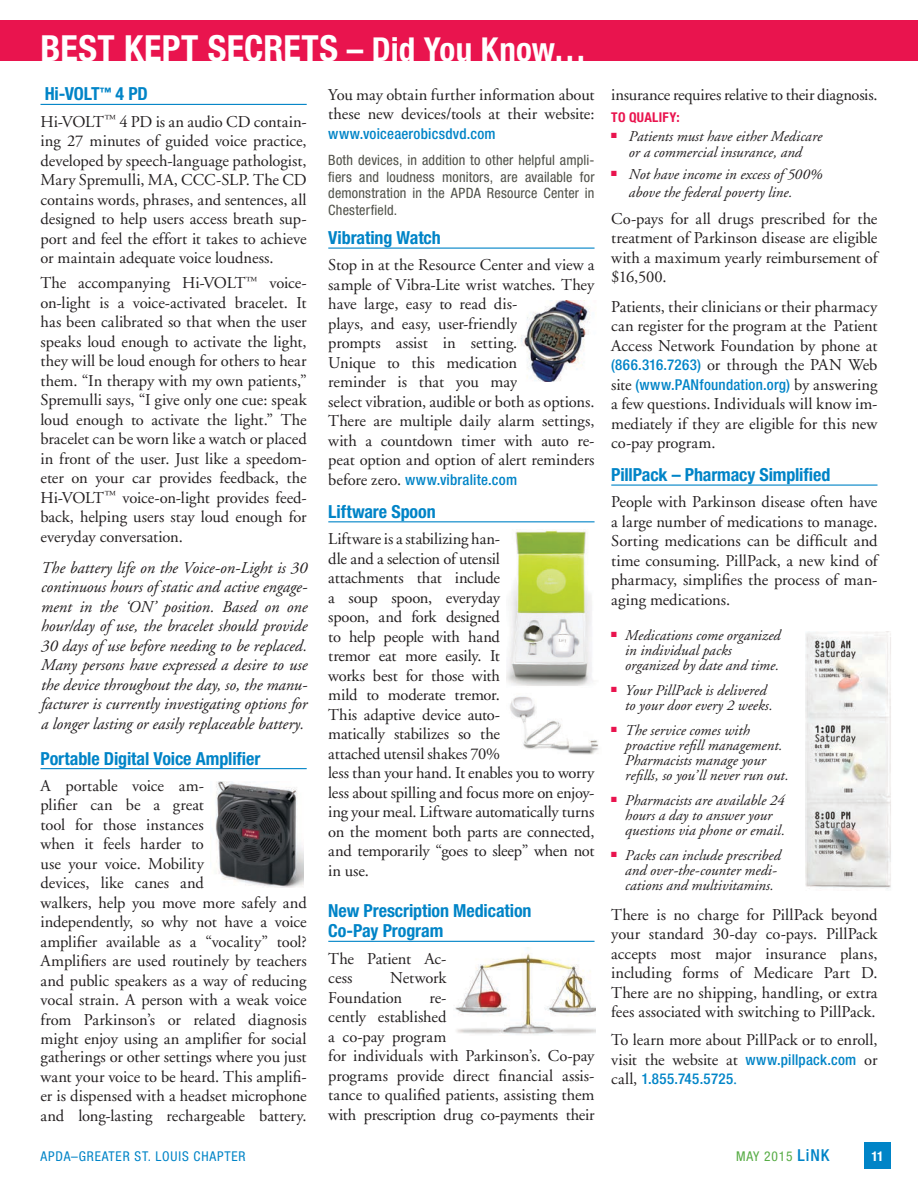
<style>
.page{position:relative;width:918px;height:1188px;background:#fff}
.page>*{position:absolute;margin:0;border:0;box-sizing:border-box;transform-origin:0 0}
.main_Title{font:700 condensed 36px "Helvetica Neue LT Std";letter-spacing:.01em;color:#fff}
.Secrets_Headers{font:700 condensed 18px "Helvetica Neue LT Std";letter-spacing:-.005em;color:#0084c7}
.Main_Body_Copy{font:16.5px/19.5px "Adobe Garamond";letter-spacing:-.005em;color:#231f20;text-align:justify}
.Main_Body_Copy-2{font:italic 16.5px/19.5px "Adobe Garamond";color:#231f20;text-align:justify}
.Main_Body_Copy-3{font:italic 15px/15px "Adobe Garamond";color:#231f20}
.Main_Body_Copy-4{font:500 condensed 15px "Helvetica Neue LT Std";letter-spacing:.015em;color:#0084c7}
.Main_Body_Copy-5{font:condensed 14.25px/16.5px "Helvetica Neue LT Std";letter-spacing:.015em;color:#4f5048;text-align:justify}
.t1{font:condensed 13.5px "Helvetica Neue LT Std";letter-spacing:.06em;color:#0084c7}
.t2{font:condensed 13.5px "Helvetica Neue LT Std";letter-spacing:.06em;color:#57ac45}
.Main_Body_Copy-6{font:700 condensed 13.5px "Helvetica Neue LT Std";letter-spacing:.02em;color:#e9144e}
.t3{font:700 condensed 13.5px "Helvetica Neue LT Std";color:#fff}
.s1{font-size:33px}
.s2{font-family:"Adobe Garamond";font-weight:400;font-stretch:normal;font-size:16.5px;color:#231f20}
.s3{font-family:"Helvetica Neue LT Std";font-weight:500;font-stretch:condensed;font-size:15px;color:#0084c7}
.s4{font-family:"Adobe Garamond";font-weight:400;font-stretch:normal;font-size:16.5px}
.s5{font-weight:500;font-size:16.5px;color:#0084c7}
</style>
<div class="page">
<div style="left:864px;top:1142px;width:27px;height:27px;background:#0084c7"></div>
<div style="left:0;top:21px;width:918px;height:40px;background:#e9144e"></div>
<hr style="left:40px;top:104px;width:267px;height:1px;background:#0084c7">
<hr style="left:40px;top:768px;width:267px;height:1px;background:#0084c7">
<img style="left:215px;top:782px;width:88px;height:106px">
<hr style="left:328px;top:248px;width:267px;height:1px;background:#0084c7">
<hr style="left:328px;top:521px;width:267px;height:1px;background:#0084c7">
<hr style="left:328px;top:941px;width:267px;height:1px;background:#0084c7">
<img style="left:507px;top:530px;width:92px;height:225px">
<img style="left:455px;top:947px;width:141px;height:88px">
<hr style="left:611px;top:485px;width:266px;height:1px;background:#0084c7">
<img style="left:806px;top:631px;width:85px;height:258px">
<img style="left:521px;top:301px;width:69px;height:81px">
<p class="main_Title" style="left:40px;top:27px;width:548px">BEST KEPT SECRETS <span class="s1">– Did You Know…</span></p>
<p class="Main_Body_Copy" style="left:328px;top:85px;width:268px">You may obtain further information about these new devices/tools at their website:</p>
<p class="Main_Body_Copy-4" style="left:328px;top:124px;width:169px">www.voiceaerobicsdvd.com</p>
<p class="Main_Body_Copy-5" style="left:328px;top:152px;width:268px">Both devices, in addition to other helpful ampli&shy;fiers and loudness monitors, are available for demonstration in the APDA Resource Center in Chesterfield.</p>
<p class="Secrets_Headers" style="left:328px;top:227px;width:114px">Vibrating Watch</p>
<p class="Main_Body_Copy" style="left:328px;top:256px;width:268px;text-align:left">Stop in at the Resource Center and view a sample of Vibra-Lite wrist watches. They have large, easy to read dis-<br>plays, and easy, user-friendly<br>prompts assist in setting.<br>Unique to this medication<br>reminder is that you may<br>select vibration, audible or both as options.<br>There are multiple daily alarm settings, with a countdown timer with auto re&shy;peat option and option of alert reminders</p>
<p class="Main_Body_Copy-4" style="left:328px;top:471px;width:190px"><span class="s2">before zero.</span> www.vibralite.com</p>
<p class="Secrets_Headers" style="left:328px;top:500px;width:109px">Liftware Spoon</p>
<p class="Main_Body_Copy" style="left:328px;top:529px;width:268px;text-align:left">Liftware is a stabilizing han-<br>dle and a selection of utensil<br>attachments that include<br>a soup spoon, everyday<br>spoon, and fork designed<br>to help people with hand<br>tremor eat more easily. It<br>works best for those with<br>mild to moderate tremor.<br>This adaptive device auto-<br>matically stabilizes so the<br>attached utensil shakes 70%<br>less than your hand. It enables you to worry less about spilling and focus more on enjoy&shy;ing your meal. Liftware automatically turns on the moment both parts are connected, and temporarily “goes to sleep” when not in use.</p>
<p class="Secrets_Headers" style="left:328px;top:900px;width:205px">New Prescription Medication</p>
<p class="Secrets_Headers" style="left:328px;top:920px;width:116px">Co-Pay Program</p>
<p class="Main_Body_Copy" style="left:328px;top:949px;width:120px">The Patient Ac&shy;cess</p>
<p class="Secrets_Headers" style="left:45px;top:83px;width:105px">Hi-VOLT<sup>™</sup> 4 PD</p>
<p class="Main_Body_Copy" style="left:40px;top:112px;width:268px">Hi-VOLT<sup>™</sup> 4 PD is an audio CD contain&shy;ing 27 minutes of guided voice practice, developed by speech-language pathologist, Mary Spremulli, MA, CCC-SLP. The CD contains words, phrases, and sentences, all designed to help users access breath sup&shy;port and feel the effort it takes to achieve or maintain adequate voice loudness.</p>
<p class="Main_Body_Copy" style="left:40px;top:274px;width:268px">The accompanying Hi-VOLT<sup>™</sup> voice&shy;on-light is a voice-activated bracelet. It has been calibrated so that when the user speaks loud enough to activate the light, they will be loud enough for others to hear them. “In therapy with my own patients,” Spremulli says, “I give only one cue: speak loud enough to activate the light.” The bracelet can be worn like a watch or placed in front of the user. Just like a speedom&shy;eter on your car provides feedback, the Hi-VOLT<sup>™</sup> voice-on-light provides feed&shy;back, helping users stay loud enough for everyday conversation.</p>
<p class="Main_Body_Copy-2" style="left:40px;top:558px;width:268px">The battery life on the Voice-on-Light is 30 continuous hours of static and active engage&shy;ment in the ‘ON’ position. Based on one hour/day of use, the bracelet should provide 30 days of use before needing to be replaced.<br>Many persons have expressed a desire to use the device throughout the day, so, the manu&shy;facturer is currently investigating options for a longer lasting or easily replaceable battery.</p>
<p class="Secrets_Headers" style="left:40px;top:747px;width:221px">Portable Digital Voice Amplifier</p>
<p class="Main_Body_Copy" style="left:40px;top:776px;width:268px;text-align:left">A portable voice am-<br>plifier can be a great<br>tool for those instances<br>when it feels harder to<br>use your voice. Mobility<br>devices, like canes and<br>walkers, help you move more safely and independently, so why not have a voice amplifier available as a “vocality” tool?<br>Amplifiers are used routinely by teachers and public speakers as a way of reducing vocal strain. A person with a weak voice from Parkinson’s or related diagnosis might enjoy using an amplifier for social</p>
<p class="Main_Body_Copy" style="left:40px;top:1048px;width:268px">gatherings or other settings where you just want your voice to be heard. This amplifi&shy;er is dispensed with a headset microphone and long-lasting rechargeable battery.</p>
<p class="Main_Body_Copy" style="left:328px;top:968px;width:120px;text-indent:62px">Network<br>Foundation</p>
<p class="Main_Body_Copy" style="left:328px;top:988px;width:268px;text-align:left;text-indent:101px">re-<br>cently established<br>a co-pay program<br>for individuals with Parkinson’s. Co-pay programs provide direct financial assis&shy;tance to qualified patients, assisting them with prescription drug co-payments their</p>
<p class="Main_Body_Copy" style="left:611px;top:85px;width:268px">insurance requires relative to their diagnosis.</p>
<p class="Main_Body_Copy-6" style="left:611px;top:109px;width:70px">TO QUALIFY:</p>
<p class="Main_Body_Copy-3" style="left:611px;top:128px;width:212px;line-height:16.5px;text-align:center"><sup>■</sup> Patients must have either Medicare or a commercial insurance, and</p>
<p class="Main_Body_Copy-3" style="left:628px;top:166px;width:196px;line-height:18px;text-indent:-17px"><sup>■</sup> Not have income in excess of 500% above the federal poverty line.</p>
<p class="Main_Body_Copy" style="left:611px;top:209px;width:268px">Co-pays for all drugs prescribed for the treatment of Parkinson disease are eligible with a maximum yearly reimbursement of $16,500.</p>
<p class="Main_Body_Copy" style="left:611px;top:297px;width:268px">Patients, their clinicians or their pharmacy can register for the program at the Patient Access Network Foundation by phone at <span class="s3">(866.316.7263)</span> or through the PAN Web</p>
<p class="Main_Body_Copy-4" style="left:611px;top:375px;width:268px"><span class="s2">site</span> (www.PANfoundation.org) <span class="s2">by answering</span></p>
<p class="Main_Body_Copy" style="left:611px;top:394px;width:268px">a few questions. Individuals will know im&shy;mediately if they are eligible for this new co-pay program.</p>
<p class="Secrets_Headers" style="left:611px;top:464px;width:221px">PillPack – Pharmacy Simplified</p>
<p class="Main_Body_Copy" style="left:611px;top:493px;width:268px">People with Parkinson disease often have a large number of medications to manage.<br>Sorting medications can be difficult and time consuming. PillPack, a new kind of pharmacy, simplifies the process of man&shy;aging medications.</p>
<p class="Main_Body_Copy-3" style="left:625px;top:629px;width:157px;text-indent:-13px"><sup>■</sup> Medications come organized in individual packs organized by date and time.</p>
<p class="Main_Body_Copy-3" style="left:625px;top:683px;width:149px;text-indent:-13px"><sup>■</sup> Your PillPack is delivered to your door every 2 weeks.</p>
<p class="Main_Body_Copy-3" style="left:625px;top:723px;width:165px;text-indent:-13px"><sup>■</sup> The service comes with proactive refill management.<br>Pharmacists manage your refills, so you’ll never run out.</p>
<p class="Main_Body_Copy-3" style="left:625px;top:793px;width:161px;text-indent:-13px"><sup>■</sup> Pharmacists are available 24 hours a day to answer your questions via phone or email.</p>
<p class="Main_Body_Copy-3" style="left:625px;top:848px;width:157px;text-indent:-13px"><sup>■</sup> Packs can include prescribed and over-the-counter medi&shy;cations and multivitamins.</p>
<p class="Main_Body_Copy" style="left:611px;top:905px;width:268px">There is no charge for PillPack beyond your standard 30-day co-pays. PillPack accepts most major insurance plans, including forms of Medicare Part D.<br>There are no shipping, handling, or extra fees associated with switching to PillPack.</p>
<p class="Main_Body_Copy" style="left:611px;top:1031px;width:268px">To learn more about PillPack or to enroll, visit the website at <span class="s3">www.pillpack.com</span> or</p>
<p class="Main_Body_Copy-4" style="left:611px;top:1070px;width:128px"><span class="s2">call,</span> 1.855.745.5725<span class="s4">.</span></p>
<p class="t1" style="left:40px;top:1148px;width:206px">APDA–GREATER ST. LOUIS CHAPTER</p>
<p class="t2" style="left:736px;top:1148px;width:95px">MAY 2015 <span class="s5">LiNK</span></p>
<p class="t3" style="left:871px;top:1148px;width:14px">11</p>
</div>
